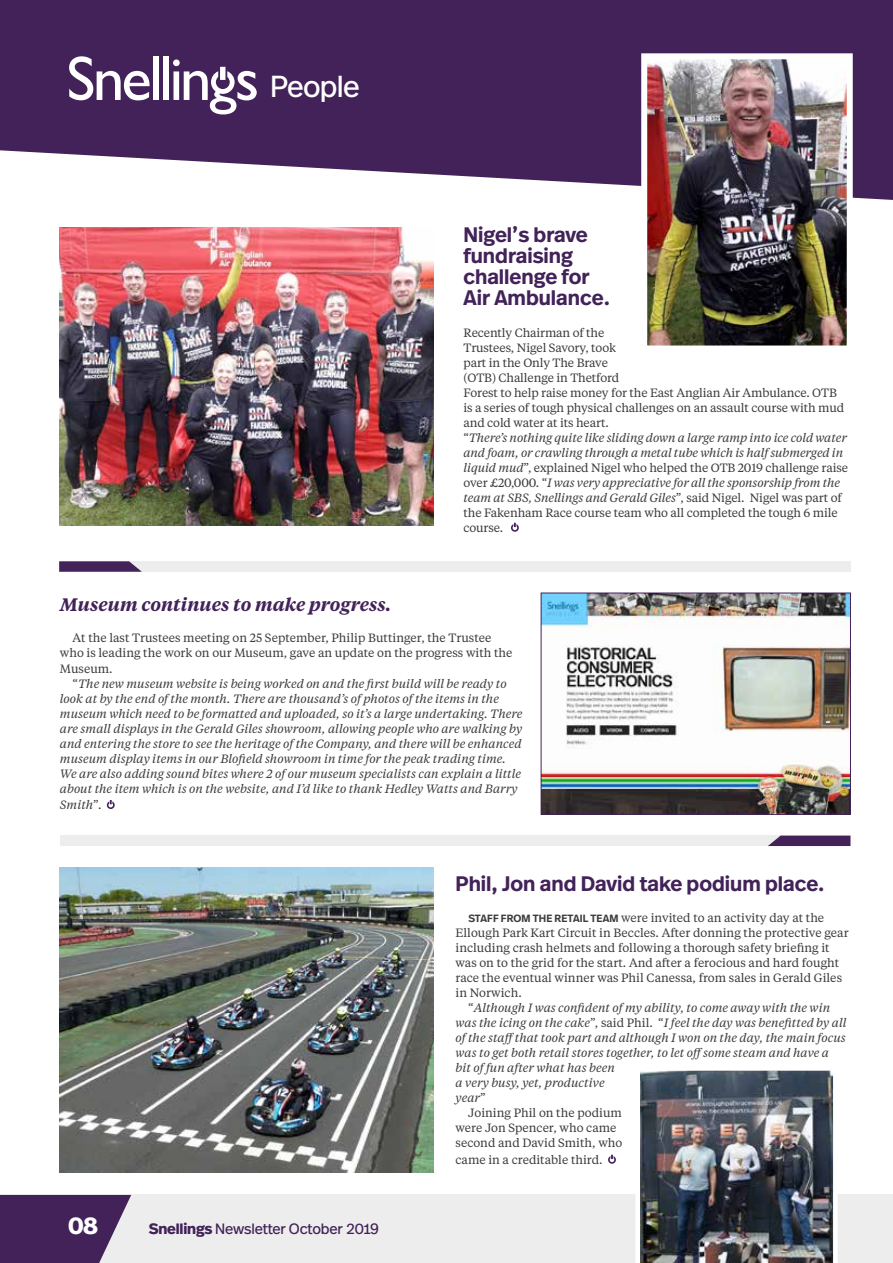
<style>
.page{position:relative;width:893px;height:1263px;background:#fff}
.page>*{position:absolute;margin:0;border:0;box-sizing:border-box;transform-origin:0 0}
.t1{font:30.3px "Real Head Pro";letter-spacing:-.025em;color:#fff}
.t2{font:700 24px "Real Head Pro";color:#fff}
.t3{font:600 21px/21px "Real Head Pro";color:#422259}
.t4{font:italic 600 18px "Tiempos Text";color:#422259}
.t5{font:15px "Real Head Pro";letter-spacing:-.01em;color:#422259}
.t6{font:12px/15px "Tiempos Text";color:#3b3b3a}
.t7{font:italic 12px/15px "Tiempos Text";color:#3b3b3a}
.s1{font-style:italic}
.s2{font-style:normal}
.s3{font-weight:700}
.s4{font-family:"Real Head Pro";font-weight:600;font-size:10.5px}
</style>
<div class="page">
<svg style="left:0;top:0;width:893px;height:200px;background:#5d4271"></svg>
<div style="left:153px;top:57px;width:6px;height:43px;background:#fff"></div>
<div style="left:163px;top:57px;width:6px;height:43px;background:#fff"></div>
<svg style="left:173px;top:59px;width:84px;height:55px"></svg>
<svg style="left:69px;top:56px;width:81px;height:44px"></svg>
<div style="left:0;top:1195px;width:893px;height:68px;background:#ededed"></div>
<svg style="left:0;top:1195px;width:131px;height:68px;background:#563a6a"></svg>
<svg style="left:608px;top:1155px;width:8px;height:9px"></svg>
<svg style="left:511px;top:523px;width:8px;height:9px"></svg>
<div style="left:59px;top:561px;width:791px;height:11px;background:#ededed"></div>
<svg style="left:59px;top:561px;width:83px;height:11px"></svg>
<svg style="left:107px;top:800px;width:8px;height:9px"></svg>
<div style="left:60px;top:836px;width:790px;height:10px;background:#ededed"></div>
<svg style="left:768px;top:836px;width:82px;height:10px"></svg>
<img style="left:543px;top:595px;width:306px;height:217px">
<div style="left:541px;top:593px;width:310px;height:221px;border:1px solid #422259"></div>
<img style="left:60px;top:227px;width:374px;height:299px">
<img style="left:648px;top:60px;width:198px;height:284px">
<div style="left:641px;top:53px;width:212px;height:298px;border:6px solid #fff"></div>
<img style="left:60px;top:867px;width:374px;height:305px">
<img style="left:636px;top:1070px;width:201px;height:193px">
<h1 class="t1" style="left:270px;top:63px;width:91px">People</h1>
<h3 class="t3" style="left:463px;top:223px;width:148px">Nigel’s brave fundraising challenge for<br>Air Ambulance.</h3>
<p class="t6" style="left:463px;top:324px;width:386px">Recently Chairman of the<br>Trustees, Nigel Savory, took<br>part in the Only The Brave<br>(OTB) Challenge in Thetford<br>Forest to help raise money for the East Anglian Air Ambulance. OTB is a series of tough physical challenges on an assault course with mud and cold water at its heart.<br>“<span class="s1">There’s nothing quite like sliding down a large ramp into ice cold water and foam, or crawling through a metal tube which is half submerged in liquid mud</span>”, explained Nigel who helped the OTB 2019 challenge raise over £20,000. “<span class="s1">I was very appreciative for all the sponsorship from the team at SBS, Snellings and Gerald Giles</span>”, said Nigel. Nigel was part of the Fakenham Race course team who all completed the tough 6 mile course.</p>
<h3 class="t4" style="left:60px;top:592px;width:333px">Museum continues to make progress.</h3>
<p class="t6" style="left:60px;top:630px;width:454px;text-indent:13px">At the last Trustees meeting on 25 September, Philip Buttinger, the Trustee who is leading the work on our Museum, gave an update on the progress with the<br>Museum.</p>
<p class="t7" style="left:60px;top:675px;width:464px;text-indent:13px"><span class="s2">“</span>The new museum website is being worked on and the first build will be ready to look at by the end of the month. There are thousand’s of photos of the items in the museum which need to be formatted and uploaded, so it’s a large undertaking. There are small displays in the Gerald Giles showroom, allowing people who are walking by and entering the store to see the heritage of the Company, and there will be enhanced museum display items in our Blofield showroom in time for the peak trading time.<br>We are also adding sound bites where 2 of our museum specialists can explain a little about the item which is on the website, and I’d like to thank Hedley Watts and Barry</p>
<p class="t7" style="left:60px;top:797px;width:43px">Smith<span class="s2">”.</span></p>
<h2 class="t2" style="left:68px;top:1205px;width:32px">08</h2>
<p class="t5" style="left:149px;top:1217px;width:232px"><span class="s3">Snellings</span> Newsletter October 2019</p>
<h3 class="t3" style="left:455px;top:871px;width:371px">Phil, Jon and David take podium place.</h3>
<p class="t6" style="left:468px;top:910px;width:357px"><span class="s4">STAFF FROM THE RETAIL TEAM</span> were invited to an activity day at the</p>
<p class="t6" style="left:455px;top:925px;width:395px">Ellough Park Kart Circuit in Beccles. After donning the protective gear</p>
<p class="t6" style="left:455px;top:940px;width:376px">including crash helmets and following a thorough safety briefing it</p>
<p class="t6" style="left:455px;top:955px;width:385px">was on to the grid for the start. And after a ferocious and hard fought</p>
<p class="t6" style="left:455px;top:970px;width:388px">race the eventual winner was Phil Canessa, from sales in Gerald Giles</p>
<p class="t6" style="left:455px;top:985px;width:68px">in Norwich.</p>
<p class="t7" style="left:468px;top:1000px;width:363px"><span class="s2">“</span>Although I was confident of my ability, to come away with the win</p>
<p class="t7" style="left:455px;top:1015px;width:392px">was the icing on the cake<span class="s2">”, said Phil. “</span>I feel the day was benefitted by all</p>
<p class="t7" style="left:455px;top:1030px;width:392px">of the staff that took part and although I won on the day, the main focus</p>
<p class="t7" style="left:455px;top:1045px;width:375px">was to get both retail stores together, to let off some steam and have a</p>
<p class="t7" style="left:455px;top:1060px;width:161px">bit of fun after what has been</p>
<p class="t7" style="left:455px;top:1075px;width:151px">a very busy, yet, productive</p>
<p class="t7" style="left:455px;top:1090px;width:32px">year<span class="s2">”</span></p>
<p class="t6" style="left:468px;top:1105px;width:155px">Joining Phil on the podium</p>
<p class="t6" style="left:455px;top:1120px;width:162px">were Jon Spencer, who came</p>
<p class="t6" style="left:455px;top:1135px;width:168px">second and David Smith, who</p>
<p class="t6" style="left:455px;top:1151px;width:149px">came in a creditable third.</p>
</div>
